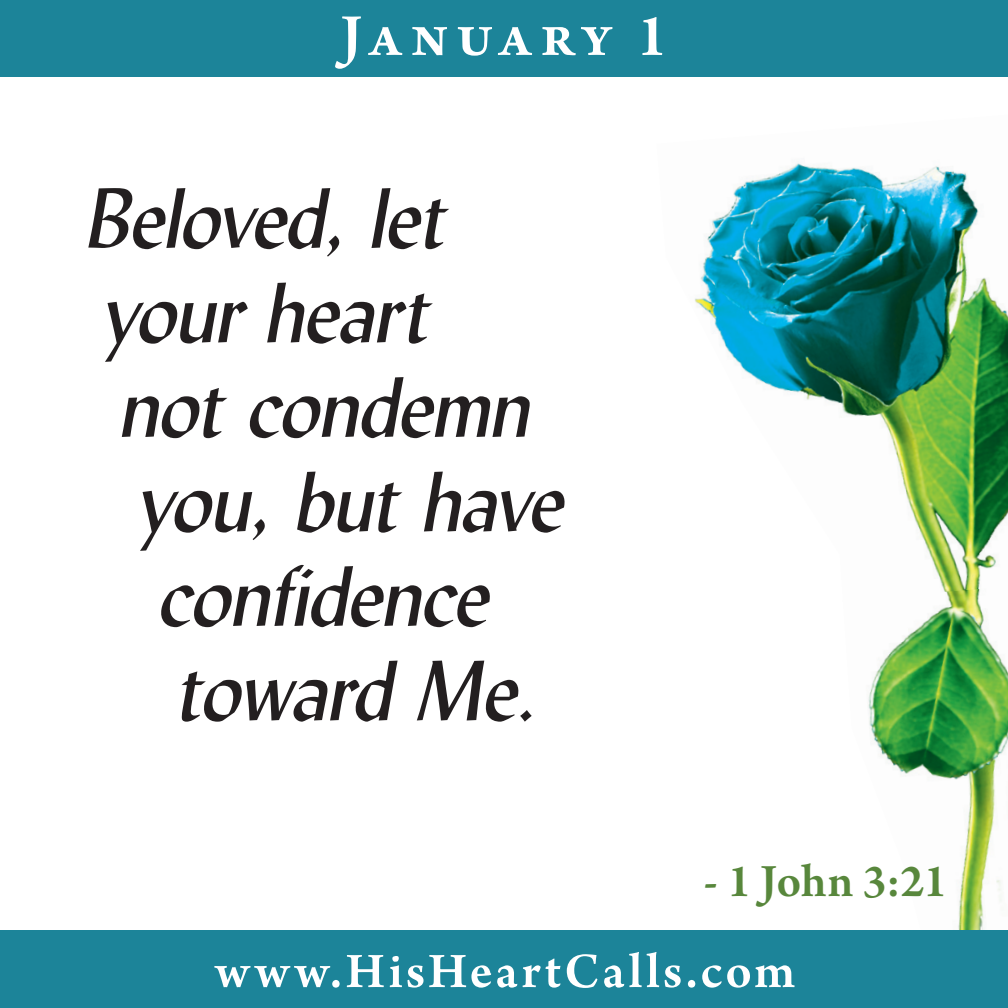
<style>
.page{position:relative;width:1008px;height:1008px;background:#fff}
.page>*{position:absolute;margin:0;border:0;box-sizing:border-box;transform-origin:0 0}
.t1{font:italic 84px "Lydian BT";color:#231f20}
.t2{font:600 63px "Arno Pro";letter-spacing:.115em;color:#fff}
.t3{font:600 52.5px "Arno Pro";letter-spacing:.075em;color:#fff}
.t4{font:600 49px "Arno Pro";color:#58873c}
</style>
<div class="page">
<img style="left:695px;top:163px;width:313px;height:424px">
<img style="left:843px;top:587px;width:165px;height:344px">
<div style="left:0;top:0;width:1008px;height:77px;background:#1c8499"></div>
<div style="left:0;top:931px;width:1008px;height:77px;background:#1c8499"></div>
<p class="t2" style="left:340px;top:0;width:329px">January 1</p>
<p class="t1" style="left:83px;top:167px;width:381px">Beloved,let</p>
<p class="t1" style="left:101px;top:261px;width:347px">yourheart</p>
<p class="t1" style="left:118px;top:356px;width:429px">notcondemn</p>
<p class="t1" style="left:136px;top:450px;width:445px">you,buthave</p>
<p class="t1" style="left:157px;top:545px;width:350px">confidence</p>
<p class="t1" style="left:174px;top:639px;width:382px">toward Me.</p>
<p class="t4" style="left:704px;top:853px;width:246px">- 1 John 3:21</p>
<p class="t3" style="left:215px;top:941px;width:576px">www.HisHeartCalls.com</p>
</div>
